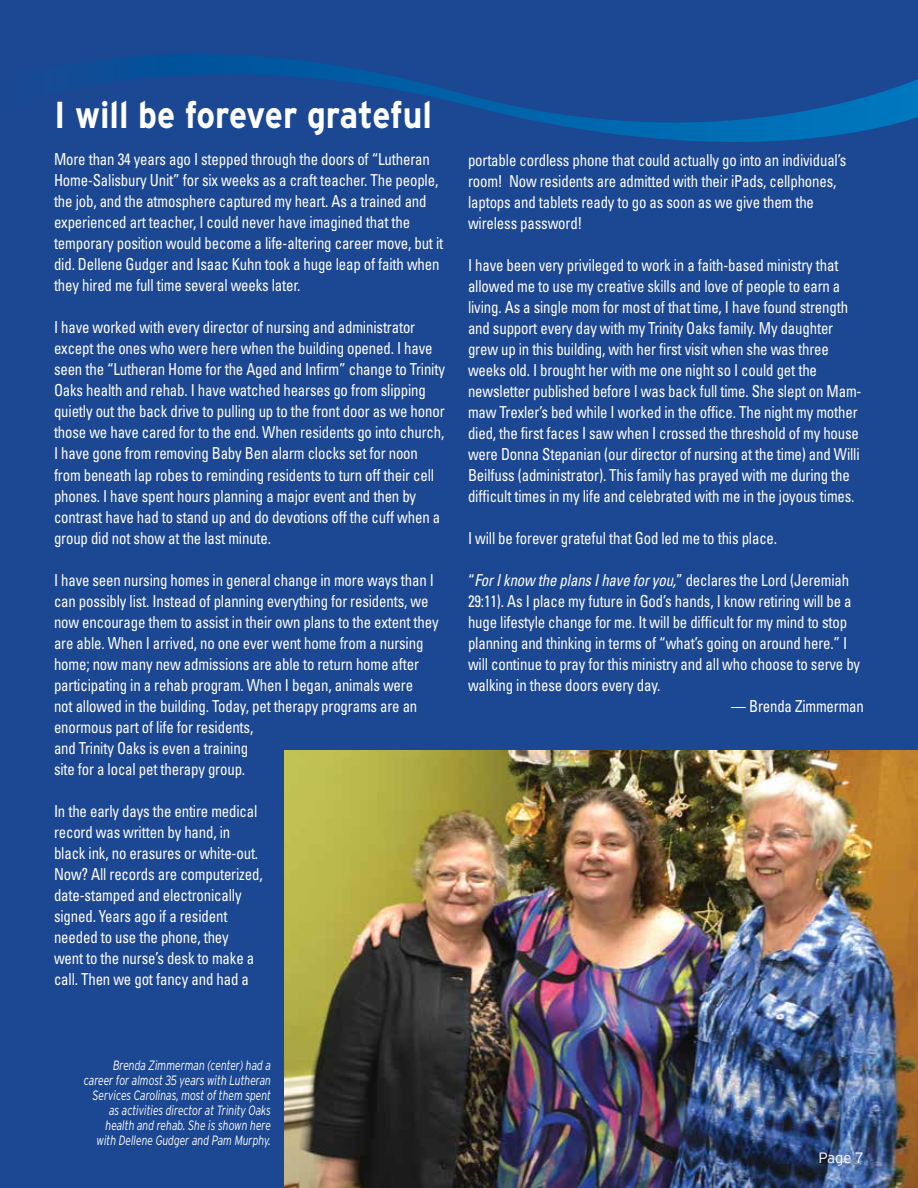
<style>
.page{position:relative;width:918px;height:1188px;background:#1c4792}
.page>*{position:absolute;margin:0;border:0;box-sizing:border-box;transform-origin:0 0}
.t1{font:700 37.5px "Interstate";color:#fff;scale:.9 1}
.t2{font:condensed 16.5px/21px "Univers";letter-spacing:-.01em;color:#fff;scale:.9 1}
.t3{font:300 15px "Interstate";color:#fff}
.t4{font:italic 300 13.5px/15px "Interstate";letter-spacing:-.01em;color:#fff;text-align:right;scale:.78 1}
.s1{font-style:italic}
</style>
<div class="page">
<img style="left:284px;top:751px;width:634px;height:437px">
<svg style="left:83px;top:54px;width:835px;height:88px"></svg>
<h1 class="t1" style="left:54px;top:94px;width:421px">I will be forever grateful</h1>
<p class="t2" style="left:54px;top:149px;width:434px">More than 34 years ago I stepped through the doors of “Lutheran Home-Salisbury Unit” for six weeks as a craft teacher. The people, the job, and the atmosphere captured my heart. As a trained and experienced art teacher, I could never have imagined that the temporary position would become a life-altering career move, but it did. Dellene Gudger and Isaac Kuhn took a huge leap of faith when they hired me full time several weeks later.</p>
<p class="t2" style="left:54px;top:317px;width:436px">I have worked with every director of nursing and administrator except the ones who were here when the building opened. I have seen the “Lutheran Home for the Aged and Infirm” change to Trinity Oaks health and rehab. I have watched hearses go from slipping quietly out the back drive to pulling up to the front door as we honor those we have cared for to the end. When residents go into church, I have gone from removing Baby Ben alarm clocks set for noon from beneath lap robes to reminding residents to turn off their cell phones. I have spent hours planning a major event and then by contrast have had to stand up and do devotions off the cuff when a group did not show at the last minute.</p>
<p class="t2" style="left:54px;top:569px;width:429px">I have seen nursing homes in general change in more ways than I can possibly list. Instead of planning everything for residents, we now encourage them to assist in their own plans to the extent they are able. When I arrived, no one ever went home from a nursing home; now many new admissions are able to return home after participating in a rehab program. When I began, animals were<br>not allowed in the building. Today, pet therapy programs are an enormous part of life for residents,<br>and Trinity Oaks is even a training<br>site for a local pet therapy group.</p>
<p class="t2" style="left:54px;top:800px;width:233px">In the early days the entire medical record was written by hand, in black ink, no erasures or white-out.<br>Now? All records are computerized, date-stamped and electronically signed. Years ago if a resident needed to use the phone, they<br>went to the nurse’s desk to make a call. Then we got fancy and had a</p>
<p class="t2" style="left:468px;top:149px;width:422px">portable cordless phone that could actually go into an individual’s room! Now residents are admitted with their iPads, cellphones, laptops and tablets ready to go as soon as we give them the wireless password!</p>
<p class="t2" style="left:468px;top:254px;width:439px">I have been very privileged to work in a faith-based ministry that allowed me to use my creative skills and love of people to earn a living. As a single mom for most of that time, I have found strength and support every day with my Trinity Oaks family. My daughter grew up in this building, with her first visit when she was three weeks old. I brought her with me one night so I could get the newsletter published before I was back full time. She slept on Mam&shy;maw Trexler’s bed while I worked in the office. The night my mother died, the first faces I saw when I crossed the threshold of my house were Donna Stepanian (our director of nursing at the time) and Willi Beilfuss (administrator). This family has prayed with me during the difficult times in my life and celebrated with me in the joyous times.</p>
<p class="t2" style="left:468px;top:527px;width:345px">I will be forever grateful that God led me to this place.</p>
<p class="t2" style="left:468px;top:569px;width:437px">“<span class="s1">For I know the plans I have for you,</span>” declares the Lord (Jeremiah 29:11). As I place my future in God’s hands, I know retiring will be a huge lifestyle change for me. It will be difficult for my mind to stop planning and thinking in terms of “what’s going on around here.” I will continue to pray for this ministry and all who choose to serve by walking in these doors every day.</p>
<p class="t2" style="left:731px;top:695px;width:149px">— Brenda Zimmerman</p>
<p class="t4" style="left:84px;top:1057px;width:242px">Brenda Zimmerman (center) had a career for almost 35 years with Lutheran Services Carolinas, most of them spent as activities director at Trinity Oaks health and rehab. She is shown here with Dellene Gudger and Pam Murphy.</p>
<p class="t3" style="left:818px;top:1149px;width:47px">Page 7</p>
</div>
